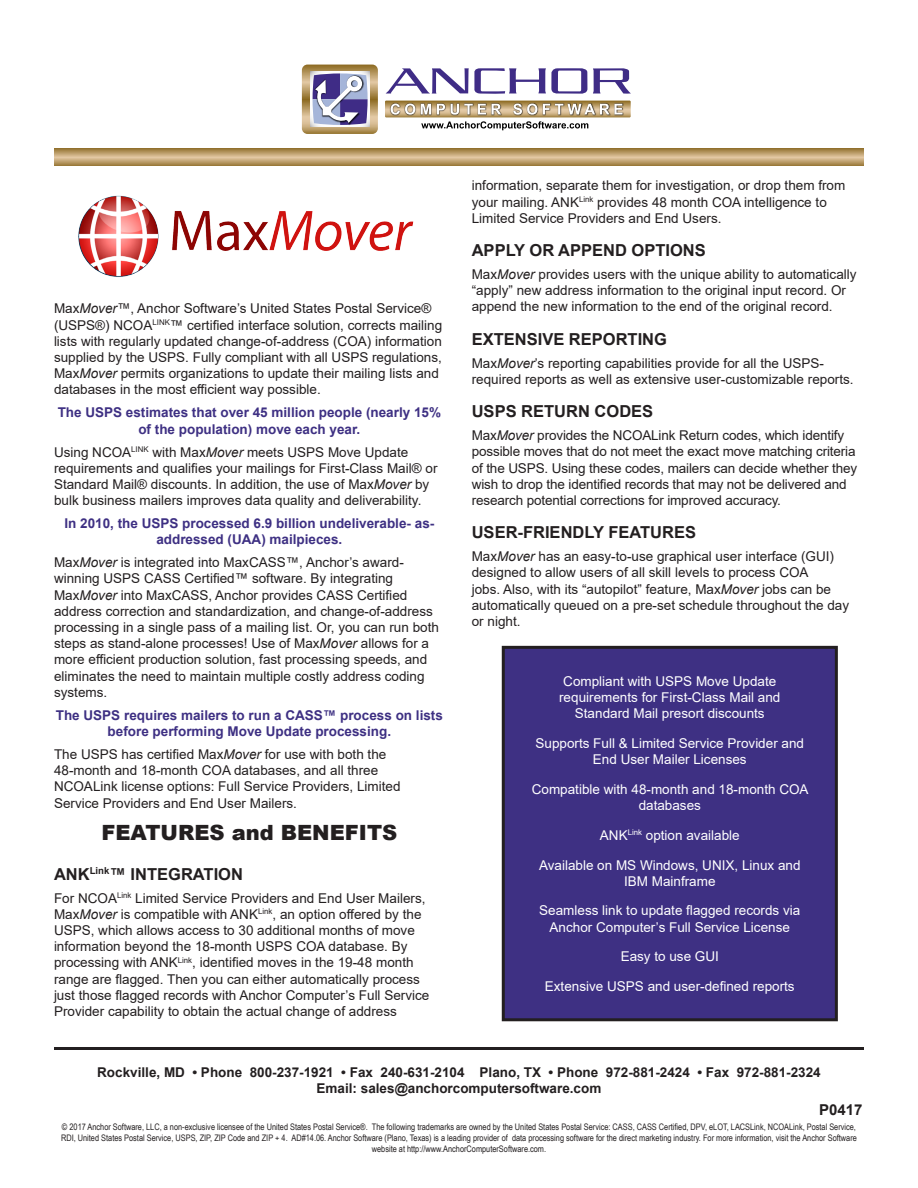
<style>
.page{position:relative;width:918px;height:1188px;background:#fff}
.page>*{position:absolute;margin:0;border:0;box-sizing:border-box;transform-origin:0 0}
.Main_Head{font:900 21px "Arial";color:#231f20}
.Head_1{font:700 16.5px "Arial";color:#231f20}
.t1{font:700 15px "Arial";color:#231f20}
.Body_Text{font:13.5px/16.2px "Arial";color:#231f20}
.Box_Text{font:13.5px/16.2px "Arial";color:#fff;text-align:center}
.Quote_Purple{font:700 13.5px/16.2px "Arial";color:#3e3083;text-align:center}
.t2{font:700 13.5px "Arial";color:#231f20}
.t3{font:9px/10.8px "Arial Narrow";color:#231f20;text-align:center}
.s1{font-style:italic}
</style>
<div class="page">
<svg style="left:386px;top:68px;width:201px;height:26px"></svg>
<svg style="left:593px;top:68px;width:38px;height:26px"></svg>
<svg style="left:385px;top:101px;width:246px;height:29px"></svg>
<svg style="left:302px;top:65px;width:76px;height:69px"></svg>
<svg style="left:54px;top:148px;width:810px;height:17px;background:#bc9e6b"></svg>
<img style="left:78px;top:195px;width:336px;height:82px">
<div style="left:503px;top:647px;width:333px;height:373px;background:#3e3083"></div>
<div style="left:502px;top:646px;width:336px;height:375px;border:3px solid #231f20"></div>
<hr style="left:54px;top:1047px;width:810px;height:3px;background:#231f20">
<p class="Body_Text" style="left:54px;top:301px;width:390px">Max<span class="s1">Mover</span>™, Anchor Software’s United States Postal Service® (USPS®) NCOA<sup>LINK</sup>™ certified interface solution, corrects mailing lists with regularly updated change-of-address (COA) information supplied by the USPS. Fully compliant with all USPS regulations, Max<span class="s1">Mover</span> permits organizations to update their mailing lists and databases in the most efficient way possible.</p>
<p class="Quote_Purple" style="left:58px;top:405px;width:385px">The USPS estimates that over 45 million people (nearly 15% of the population) move each year.</p>
<p class="Body_Text" style="left:54px;top:444px;width:385px">Using NCOA<sup>LINK</sup> with Max<span class="s1">Mover</span> meets USPS Move Update requirements and qualifies your mailings for First-Class Mail® or Standard Mail® discounts. In addition, the use of Max<span class="s1">Mover</span> by bulk business mailers improves data quality and deliverability.</p>
<p class="Quote_Purple" style="left:64px;top:515px;width:371px">In 2010, the USPS processed 6.9 billion undeliverable- as&shy;addressed (UAA) mailpieces.</p>
<p class="Body_Text" style="left:54px;top:554px;width:386px">Max<span class="s1">Mover</span> is integrated into MaxCASS™, Anchor’s award&shy;winning USPS CASS Certified™ software. By integrating Max<span class="s1">Mover</span> into MaxCASS, Anchor provides CASS Certified address correction and standardization, and change-of-address processing in a single pass of a mailing list. Or, you can run both steps as stand-alone processes! Use of Max<span class="s1">Mover</span> allows for a more efficient production solution, fast processing speeds, and eliminates the need to maintain multiple costly address coding systems.</p>
<p class="Quote_Purple" style="left:56px;top:707px;width:389px">The USPS requires mailers to run a CASS™ process on lists before performing Move Update processing.</p>
<p class="Body_Text" style="left:54px;top:746px;width:348px">The USPS has certified Max<span class="s1">Mover</span> for use with both the 48-month and 18-month COA databases, and all three NCOALink license options: Full Service Providers, Limited Service Providers and End User Mailers.</p>
<p class="Main_Head" style="left:101px;top:817px;width:298px">FEATURES and BENEFITS</p>
<p class="Head_1" style="left:54px;top:862px;width:191px">ANK<sup>Link</sup>™ INTEGRATION</p>
<p class="Body_Text" style="left:54px;top:890px;width:377px">For NCOA<sup>Link</sup> Limited Service Providers and End User Mailers, Max<span class="s1">Mover</span> is compatible with ANK<sup>Link</sup>, an option offered by the USPS, which allows access to 30 additional months of move information beyond the 18-month USPS COA database. By processing with ANK<sup>Link</sup>, identified moves in the 19-48 month range are flagged. Then you can either automatically process just those flagged records with Anchor Computer’s Full Service Provider capability to obtain the actual change of address</p>
<p class="Body_Text" style="left:472px;top:177px;width:375px">information, separate them for investigation, or drop them from your mailing. ANK<sup>Link</sup> provides 48 month COA intelligence to<br>Limited Service Providers and End Users.</p>
<p class="Head_1" style="left:472px;top:239px;width:236px">APPLY OR APPEND OPTIONS</p>
<p class="Body_Text" style="left:472px;top:266px;width:386px">Max<span class="s1">Mover</span> provides users with the unique ability to automatically “apply” new address information to the original input record. Or append the new information to the end of the original record.</p>
<p class="Head_1" style="left:472px;top:327px;width:197px">EXTENSIVE REPORTING</p>
<p class="Body_Text" style="left:472px;top:355px;width:383px">Max<span class="s1">Mover</span>’s reporting capabilities provide for all the USPS&shy;required reports as well as extensive user-customizable reports.</p>
<p class="Head_1" style="left:472px;top:400px;width:183px">USPS RETURN CODES</p>
<p class="Body_Text" style="left:472px;top:427px;width:387px">Max<span class="s1">Mover</span> provides the NCOALink Return codes, which identify possible moves that do not meet the exact move matching criteria of the USPS. Using these codes, mailers can decide whether they wish to drop the identified records that may not be delivered and research potential corrections for improved accuracy.</p>
<p class="Head_1" style="left:472px;top:521px;width:226px">USER-FRIENDLY FEATURES</p>
<p class="Body_Text" style="left:472px;top:548px;width:379px">Max<span class="s1">Mover</span> has an easy-to-use graphical user interface (GUI) designed to allow users of all skill levels to process COA<br>jobs. Also, with its “autopilot” feature, Max<span class="s1">Mover</span> jobs can be automatically queued on a pre-set schedule throughout the day or night.</p>
<p class="Box_Text" style="left:559px;top:673px;width:223px">Compliant with USPS Move Update requirements for First-Class Mail and<br>Standard Mail presort discounts</p>
<p class="Box_Text" style="left:536px;top:735px;width:270px">Supports Full &amp; Limited Service Provider and<br>End User Mailer Licenses</p>
<p class="Box_Text" style="left:532px;top:781px;width:278px">Compatible with 48-month and 18-month COA databases</p>
<p class="Box_Text" style="left:600px;top:827px;width:141px">ANK<sup>Link</sup> option available</p>
<p class="Box_Text" style="left:539px;top:857px;width:263px">Available on MS Windows, UNIX, Linux and<br>IBM Mainframe</p>
<p class="Box_Text" style="left:539px;top:903px;width:263px">Seamless link to update flagged records via<br>Anchor Computer’s Full Service License</p>
<p class="Box_Text" style="left:621px;top:948px;width:100px">Easy to use GUI</p>
<p class="Box_Text" style="left:545px;top:978px;width:251px">Extensive USPS and user-defined reports</p>
<p class="t2" style="left:97px;top:1062px;width:725px">Rockville, MD • Phone 800-237-1921 • Fax 240-631-2104 Plano, TX • Phone 972-881-2424 • Fax 972-881-2324</p>
<p class="t2" style="left:317px;top:1079px;width:286px">Email: sales@anchorcomputersoftware.com</p>
<p class="t1" style="left:819px;top:1099px;width:45px">P0417</p>
<p class="t3" style="left:61px;top:1121px;width:797px">© 2017 Anchor Software, LLC, a non-exclusive licensee of the United States Postal Service®. The following trademarks are owned by the United States Postal Service: CASS, CASS Certified, DPV, eLOT, LACSLink, NCOALink, Postal Service,<br>RDI, United States Postal Service, USPS, ZIP, ZIP Code and ZIP + 4. AD#14.06. Anchor Software (Plano, Texas) is a leading provider of data processing software for the direct marketing industry. For more information, visit the Anchor Software website at http://www.AnchorComputerSoftware.com.</p>
</div>
